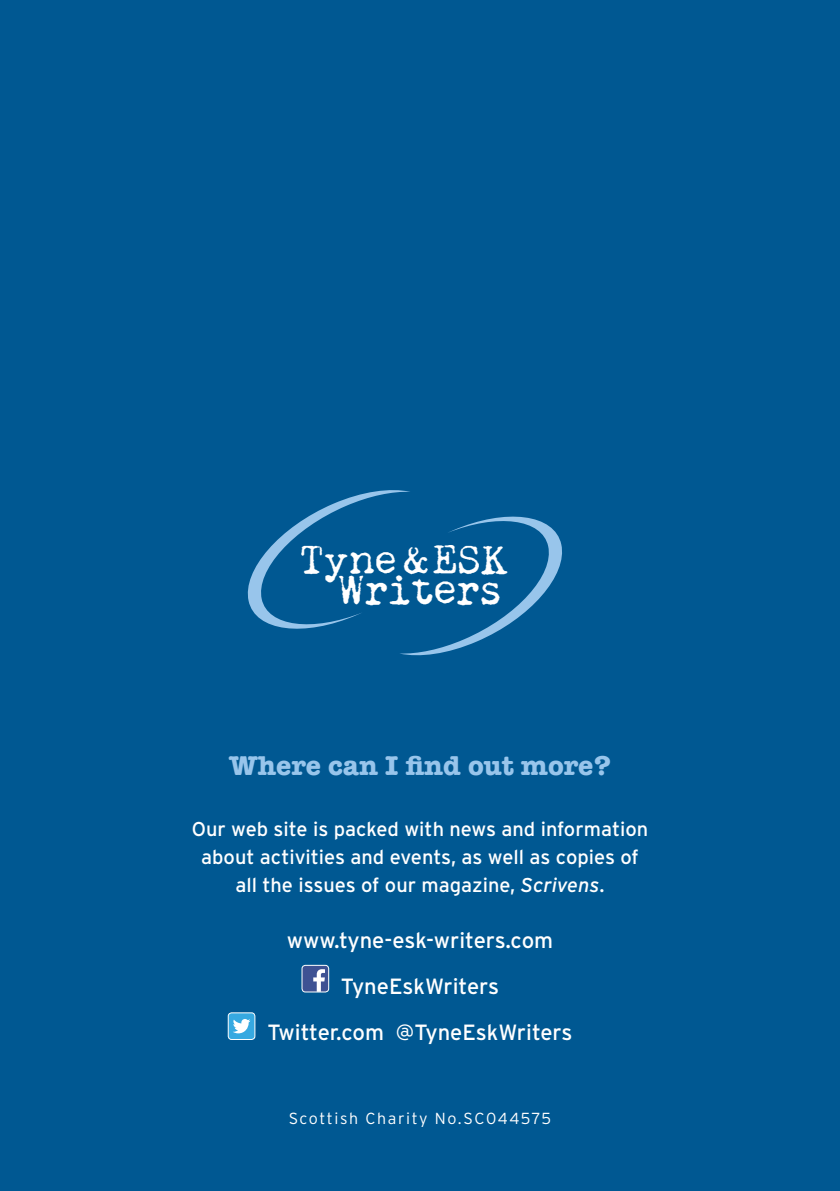
<style>
.page{position:relative;width:840px;height:1191px;background:#fff}
.page>*{position:absolute;margin:0;border:0;box-sizing:border-box;transform-origin:0 0}
.t1{font:43.4px "Remington Noiseless";color:#fff}
.t2{font:41.8px "Remington Noiseless";color:#fff}
.t3{font:700 28px "American Typewriter";color:#98c5eb}
.t4{font:22px/46px "Interstate";color:#fff;text-align:center}
.t5{font:20px/28px "Interstate";color:#fff;text-align:center}
.t6{font:300 16px "Interstate";letter-spacing:.1em;color:#fff}
.s1{font-style:italic}
</style>
<div class="page">
<div style="left:0;top:0;width:839px;height:1191px;background:#005892"></div>
<svg style="left:247px;top:490px;width:315px;height:166px"></svg>
<svg style="left:229px;top:1012px;width:26px;height:27px"></svg>
<div style="left:227px;top:1012px;width:28px;height:28px;border:1px solid #fff;border-radius:3px"></div>
<div style="left:301px;top:964px;width:28px;height:28px;border:1px solid #fff;border-radius:3px"></div>
<svg style="left:302px;top:965px;width:26px;height:27px"></svg>
<h2 class="t2" style="left:300px;top:542px;width:210px">Tyne &amp; ESK</h2>
<h1 class="t1" style="left:337px;top:571px;width:165px">Writers</h1>
<h3 class="t3" style="left:229px;top:742px;width:383px">Where can I find out more?</h3>
<p class="t5" style="left:192px;top:815px;width:457px">Our web site is packed with news and information about activities and events, as well as copies of all the issues of our magazine, <span class="s1">Scrivens</span>.</p>
<p class="t4" style="left:267px;top:917px;width:306px">www.tyne-esk-writers.com<br>TyneEskWriters<br>Twitter.com @TyneEskWriters</p>
<p class="t6" style="left:288px;top:1109px;width:264px">Scottish Charity No.SC044575</p>
</div>
